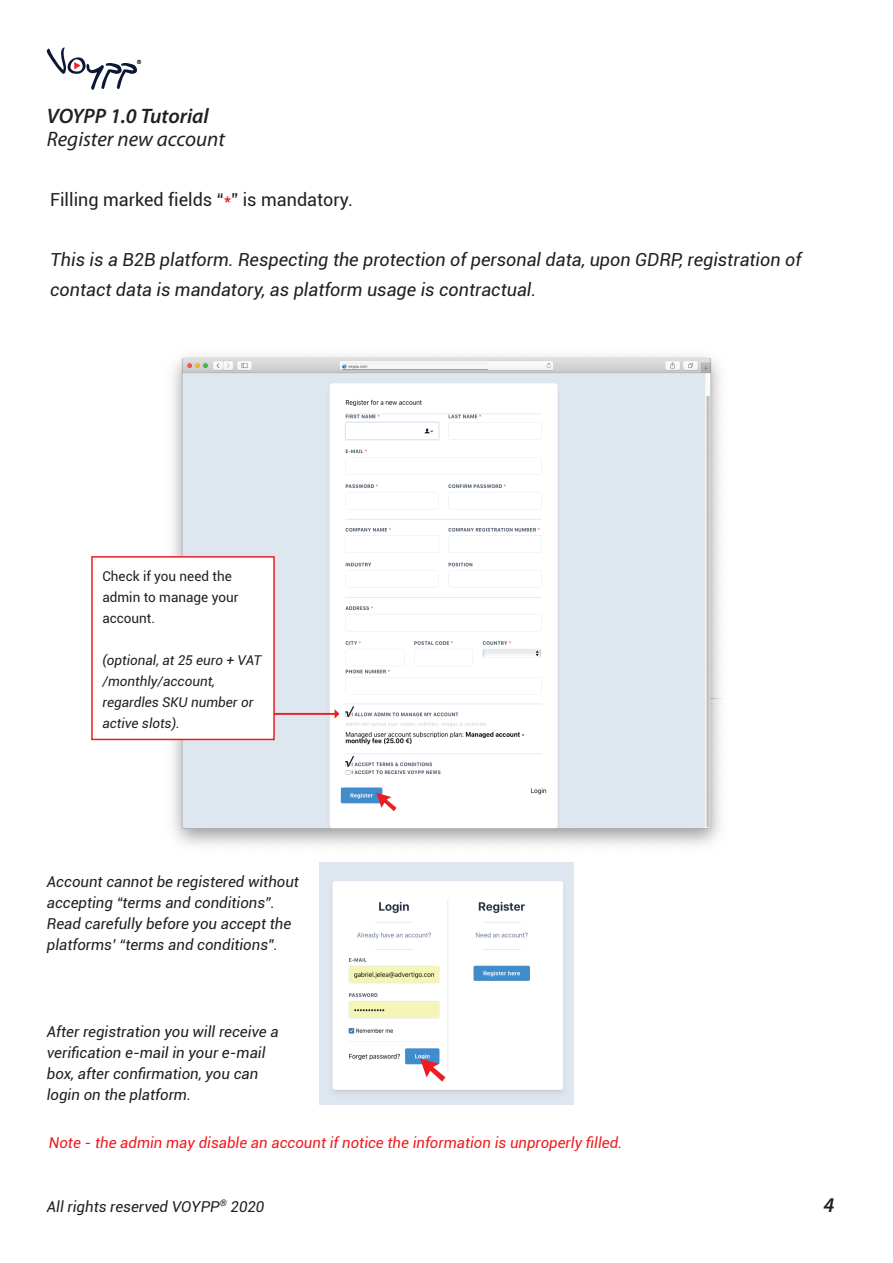
<style>
.page{position:relative;width:893px;height:1263px;background:#fff}
.page>*{position:absolute;margin:0;border:0;box-sizing:border-box;transform-origin:0 0}
.t1{font:italic 21px "Myriad Pro";color:#231f20}
.t2{font:italic 600 21px "Myriad Pro";color:#231f20}
.t3{font:italic 18px/30px "Roboto";color:#231f20}
.t4{font:18px "Roboto";color:#231f20}
.t5{font:italic 15px/21px "Roboto";color:#231f20}
.t6{font:italic 15px "Roboto";color:#ee1d23}
.t7{font:italic 13.5px/21px "Roboto";color:#231f20}
.t8{font:13.5px/21px "Roboto";color:#231f20}
.s1{color:#ee1d23}
</style>
<div class="page">
<img style="left:161px;top:355px;width:562px;height:491px">
<svg style="left:376px;top:793px;width:20px;height:18px"></svg>
<img style="left:342px;top:364px;width:145px;height:5px">
<svg style="left:275px;top:709px;width:64px;height:10px"></svg>
<svg style="left:345px;top:756px;width:9px;height:11px"></svg>
<svg style="left:345px;top:706px;width:9px;height:11px"></svg>
<img style="left:320px;top:863px;width:253px;height:242px">
<svg style="left:420px;top:1058px;width:25px;height:23px"></svg>
<svg style="left:47px;top:48px;width:94px;height:42px"></svg>
<div style="left:91px;top:556px;width:184px;height:184px;background:#fff;border:2px solid #ee1d23"></div>
<h1 class="t2" style="left:47px;top:103px;width:164px">VOYPP 1.0 Tutorial</h1>
<h1 class="t1" style="left:47px;top:126px;width:180px">Register new account</h1>
<p class="t4" style="left:50px;top:187px;width:304px">Filling marked fields “<span class="s1">*</span>” is mandatory.</p>
<p class="t3" style="left:50px;top:244px;width:753px">This is a B2B platform. Respecting the protection of personal data, upon GDRP, registration of contact data is mandatory, as platform usage is contractual.</p>
<p class="t8" style="left:102px;top:565px;width:138px">Check if you need the admin to manage your account.</p>
<p class="t7" style="left:102px;top:649px;width:161px">(optional, at 25 euro + VAT /monthly/account, regardles SKU number or active slots).</p>
<p class="t5" style="left:47px;top:871px;width:254px">Account cannot be registered without accepting “terms and conditions”.<br>Read carefully before you accept the platforms’ “terms and conditions”.</p>
<p class="t5" style="left:47px;top:1021px;width:233px">After registration you will receive a verification e-mail in your e-mail box, after confirmation, you can login on the platform.</p>
<p class="t6" style="left:49px;top:1132px;width:575px">Note - the admin may disable an account if notice the information is unproperly filled.</p>
<p class="t5" style="left:47px;top:1196px;width:219px">All rights reserved VOYPP<sup>®</sup> 2020</p>
<h1 class="t2" style="left:823px;top:1192px;width:12px">4</h1>
</div>
